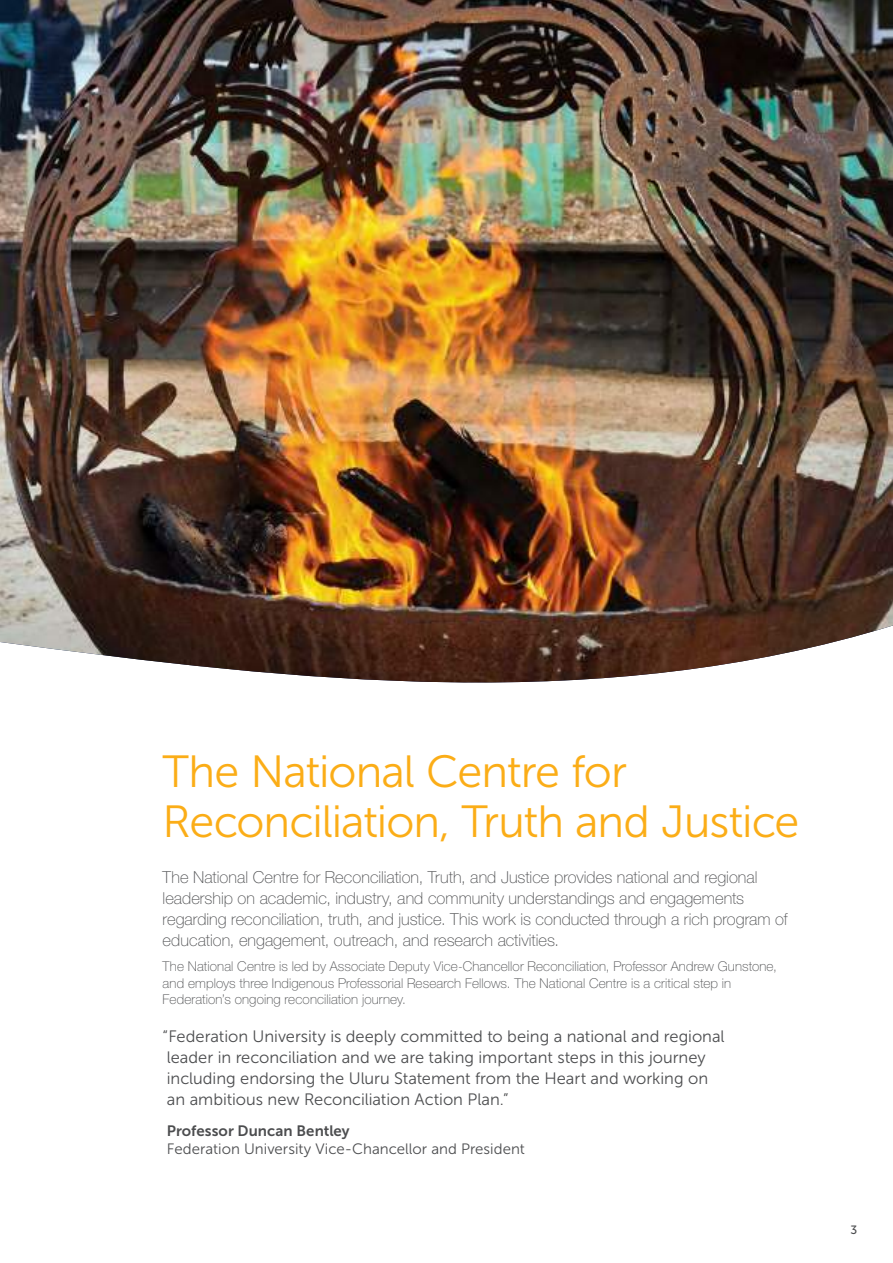
<style>
.page{position:relative;width:893px;height:1263px;background:#fff}
.page>*{position:absolute;margin:0;border:0;box-sizing:border-box;transform-origin:0 0}
.t1{font:45px/49.5px "Museo Sans 300";letter-spacing:-.025em;color:#fbad17}
.t2{font:100 16.5px/21px "Helvetica Neue LT 35";color:#4c4d4f}
.t3{font:16.5px/21px "Museo Sans 300";color:#4c4d4f}
.t4{font:15px "Museo Sans 300";letter-spacing:.005em;color:#4c4d4f}
.t5{font:15px "Museo Sans 700";color:#4c4d4f}
.t6{font:100 13.5px/16.5px "Helvetica Neue LT 35";letter-spacing:.01em;color:#4c4d4f}
.t7{font:12px "Museo Sans 500";color:#4c4d4f}
</style>
<div class="page">
<img style="left:0;top:0;width:893px;height:683px">
<h1 class="t1" style="left:163px;top:747px;width:638px">The National Centre for<br>Reconciliation, Truth and Justice</h1>
<p class="t2" style="left:163px;top:867px;width:627px">The National Centre for Reconciliation, Truth, and Justice provides national and regional leadership on academic, industry, and community understandings and engagements regarding reconciliation, truth, and justice. This work is conducted through a rich program of education, engagement, outreach, and research activities.</p>
<p class="t6" style="left:163px;top:958px;width:616px">The National Centre is led by Associate Deputy Vice-Chancellor Reconciliation, Professor Andrew Gunstone, and employs three Indigenous Professorial Research Fellows. The National Centre is a critical step in<br>Federation’s ongoing reconciliation journey.</p>
<p class="t3" style="left:163px;top:1026px;width:564px">“Federation University is deeply committed to being a national and regional leader in reconciliation and we are taking important steps in this journey including endorsing the Uluru Statement from the Heart and working on an ambitious new Reconciliation Action Plan.”</p>
<p class="t5" style="left:167px;top:1122px;width:184px">Professor Duncan Bentley</p>
<p class="t4" style="left:167px;top:1141px;width:359px">Federation University Vice-Chancellor and President</p>
<p class="t7" style="left:850px;top:1223px;width:8px">3</p>
</div>
